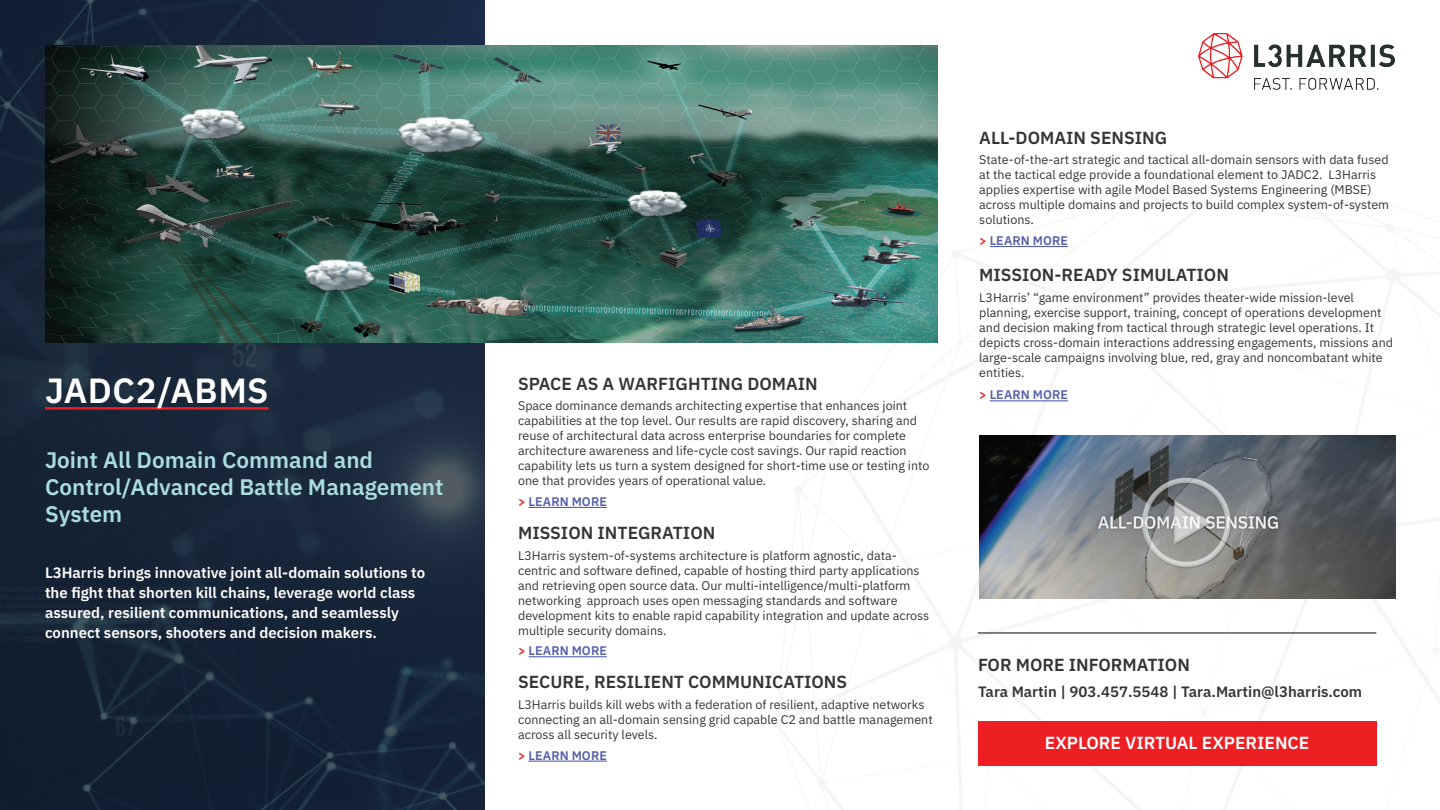
<style>
.page{position:relative;width:1440px;height:810px;background:#fff}
.page>*{position:absolute;margin:0;border:0;box-sizing:border-box;transform-origin:0 0}
.t1{font:600 35px "IBM Plex Sans";letter-spacing:.015em;color:#fff}
.t2{font:600 22.5px/27px "IBM Plex Sans";color:#aadde0}
.t3{font:600 17.5px "IBM Plex Sans";color:#363536}
.t4{font:600 17.5px "IBM Plex Sans";color:#fff}
.t5{font:600 15px/20px "IBM Plex Sans";color:#fff}
.t6{font:600 15px "IBM Plex Sans";color:#363536}
.t7{font:12.5px/15px "IBM Plex Sans";color:#363536}
.t8{font:600 12.5px "IBM Plex Sans";letter-spacing:.01em;color:#535fab}
.s1{color:#ee1d23}
</style>
<div class="page">
<img style="left:1199px;top:33px;width:196px;height:56px">
<img style="left:0;top:0;width:485px;height:810px">
<hr style="left:978px;top:632px;width:398px;height:2px;background:#363536">
<hr style="left:45px;top:407px;width:224px;height:3px;background:#ee1d23">
<hr style="left:990px;top:246px;width:78px;height:1px;background:#535fab">
<hr style="left:990px;top:400px;width:78px;height:1px;background:#535fab">
<hr style="left:529px;top:507px;width:78px;height:1px;background:#535fab">
<hr style="left:529px;top:656px;width:78px;height:1px;background:#535fab">
<hr style="left:529px;top:761px;width:78px;height:1px;background:#535fab">
<div style="left:978px;top:721px;width:398px;height:45px;background:#ee1f23"></div>
<img style="left:979px;top:436px;width:417px;height:162px">
<img style="left:1129px;top:466px;width:115px;height:115px">
<img style="left:45px;top:45px;width:892px;height:297px">
<h1 class="t1" style="left:45px;top:363px;width:225px">JADC2/ABMS</h1>
<h2 class="t2" style="left:45px;top:444px;width:400px">Joint All Domain Command and<br>Control/Advanced Battle Management<br>System</h2>
<p class="t5" style="left:45px;top:562px;width:382px">L3Harris brings innovative joint all-domain solutions to the fight that shorten kill chains, leverage world class assured, resilient communications, and seamlessly connect sensors, shooters and decision makers.</p>
<h3 class="t3" style="left:518px;top:370px;width:301px">SPACE AS A WARFIGHTING DOMAIN</h3>
<p class="t7" style="left:518px;top:397px;width:413px">Space dominance demands architecting expertise that enhances joint capabilities at the top level. Our results are rapid discovery, sharing and reuse of architectural data across enterprise boundaries for complete architecture awareness and life-cycle cost savings. Our rapid reaction capability lets us turn a system designed for short-time use or testing into one that provides years of operational value.</p>
<p class="t8" style="left:518px;top:492px;width:90px"><span class="s1">&gt;</span> LEARN MORE</p>
<h3 class="t3" style="left:518px;top:519px;width:199px">MISSION INTEGRATION</h3>
<p class="t7" style="left:518px;top:547px;width:413px">L3Harris system-of-systems architecture is platform agnostic, data&shy;centric and software defined, capable of hosting third party applications and retrieving open source data. Our multi-intelligence/multi-platform networking approach uses open messaging standards and software development kits to enable rapid capability integration and update across multiple security domains.</p>
<p class="t8" style="left:518px;top:641px;width:90px"><span class="s1">&gt;</span> LEARN MORE</p>
<h3 class="t3" style="left:518px;top:668px;width:331px">SECURE, RESILIENT COMMUNICATIONS</h3>
<p class="t7" style="left:518px;top:696px;width:416px">L3Harris builds kill webs with a federation of resilient, adaptive networks connecting an all-domain sensing grid capable C2 and battle management across all security levels.</p>
<p class="t8" style="left:518px;top:745px;width:90px"><span class="s1">&gt;</span> LEARN MORE</p>
<h3 class="t3" style="left:979px;top:124px;width:189px">ALL-DOMAIN SENSING</h3>
<p class="t7" style="left:979px;top:151px;width:411px">State-of-the-art strategic and tactical all-domain sensors with data fused at the tactical edge provide a foundational element to JADC2. L3Harris applies expertise with agile Model Based Systems Engineering (MBSE) across multiple domains and projects to build complex system-of-system solutions.</p>
<p class="t8" style="left:979px;top:231px;width:90px"><span class="s1">&gt;</span> LEARN MORE</p>
<h3 class="t3" style="left:979px;top:261px;width:251px">MISSION-READY SIMULATION</h3>
<p class="t7" style="left:979px;top:289px;width:415px">L3Harris’ “game environment” provides theater-wide mission-level planning, exercise support, training, concept of operations development and decision making from tactical through strategic level operations. It depicts cross-domain interactions addressing engagements, missions and large-scale campaigns involving blue, red, gray and noncombatant white entities.</p>
<p class="t8" style="left:979px;top:385px;width:90px"><span class="s1">&gt;</span> LEARN MORE</p>
<h3 class="t3" style="left:978px;top:651px;width:213px">FOR MORE INFORMATION</h3>
<p class="t6" style="left:978px;top:680px;width:386px">Tara Martin | 903.457.5548 | Tara.Martin@l3harris.com</p>
<h3 class="t4" style="left:1045px;top:729px;width:266px">EXPLORE VIRTUAL EXPERIENCE</h3>
</div>
